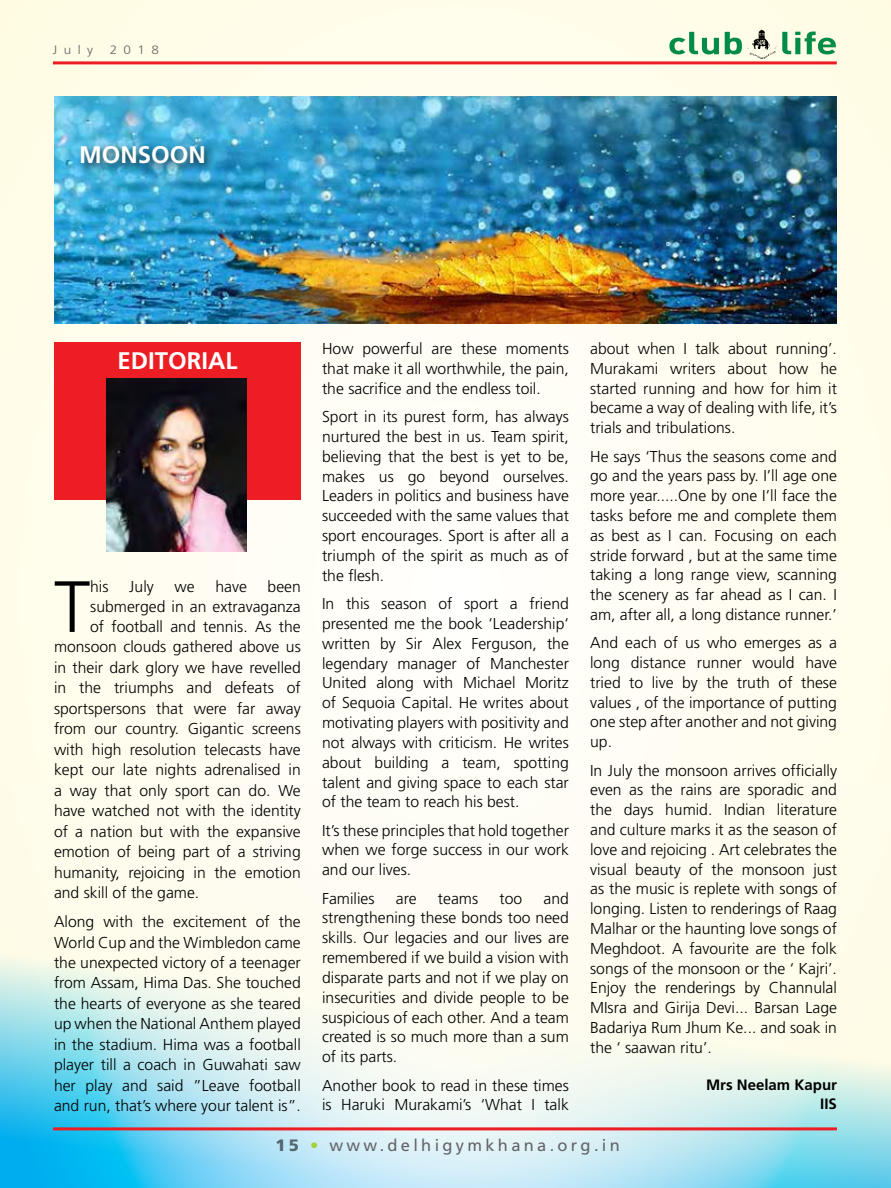
<style>
.page{position:relative;width:891px;height:1188px;background:#fffdf0}
.page>*{position:absolute;margin:0;border:0;box-sizing:border-box;transform-origin:0 0}
.t1{font:300 72.45px "Frutiger";color:#000}
.t2{font:700 24px "Frutiger";color:#fff}
.t3{font:16.5px "Frutiger";letter-spacing:.2em;color:#636466}
.t4{font:300 15.75px/19.8px "Frutiger";color:#000;text-align:justify}
.t5{font:700 15px/19.5px "Frutiger";color:#000;text-align:right}
.t6{font:300 12.15px "Frutiger";letter-spacing:.475em;color:#636466;scale:1.11 1}
.s1{font-weight:900;color:#546670}
.s2{color:#a6ce39}
</style>
<div class="page">
<svg style="left:0;top:959px;width:891px;height:229px"></svg>
<hr style="left:53px;top:1127px;width:784px;height:3px;background:#ed1d24">
<svg style="left:782px;top:32px;width:54px;height:22px"></svg>
<svg style="left:669px;top:32px;width:73px;height:22px"></svg>
<img style="left:747px;top:30px;width:30px;height:29px">
<hr style="left:53px;top:61px;width:784px;height:3px;background:#ed1d24">
<div style="left:54px;top:342px;width:247px;height:157px;background:#ed1d24"></div>
<img style="left:107px;top:379px;width:139px;height:172px">
<img style="left:54px;top:96px;width:783px;height:227px">
<div style="left:76px;top:141px;width:139px;height:34px;background:#000;opacity:.75"></div>
<p class="t6" style="left:53px;top:42px;width:38px">July</p>
<p class="t6" style="left:110px;top:42px;width:46px">2018</p>
<h2 class="t2" style="left:79px;top:141px;width:19px">MONSOON</h2>
<h2 class="t2" style="left:117px;top:347px;width:45px">EDITORIAL</h2>
<h1 class="t1" style="left:54px;top:566px;width:38px">T</h1>
<p class="t4" style="left:90px;top:577px;width:20px">his</p>
<p class="t4" style="left:129px;top:577px;width:26px">July</p>
<p class="t4" style="left:175px;top:577px;width:22px">we</p>
<p class="t4" style="left:215px;top:577px;width:33px">have</p>
<p class="t4" style="left:268px;top:577px;width:35px">been</p>
<p class="t4" style="left:90px;top:597px;width:212px">submerged in an extravaganza</p>
<p class="t4" style="left:90px;top:617px;width:212px">of football and tennis. As the</p>
<p class="t4" style="left:54px;top:637px;width:248px">monsoon clouds gathered above us</p>
<p class="t4" style="left:54px;top:657px;width:248px">in their dark glory we have revelled</p>
<p class="t4" style="left:54px;top:678px;width:248px">in the triumphs and defeats of</p>
<p class="t4" style="left:54px;top:698px;width:248px">sportspersons that were far away</p>
<p class="t4" style="left:54px;top:719px;width:248px">from our country. Gigantic screens</p>
<p class="t4" style="left:54px;top:739px;width:248px">with high resolution telecasts have</p>
<p class="t4" style="left:54px;top:760px;width:248px">kept our late nights adrenalised in</p>
<p class="t4" style="left:54px;top:780px;width:248px">a way that only sport can do. We</p>
<p class="t4" style="left:54px;top:801px;width:248px">have watched not with the identity</p>
<p class="t4" style="left:54px;top:821px;width:248px">of a nation but with the expansive</p>
<p class="t4" style="left:54px;top:842px;width:248px">emotion of being part of a striving</p>
<p class="t4" style="left:54px;top:862px;width:248px">humanity, rejoicing in the emotion</p>
<p class="t4" style="left:54px;top:883px;width:147px">and skill of the game.</p>
<p class="t4" style="left:54px;top:911px;width:248px;line-height:20.4px">Along with the excitement of the World Cup and the Wimbledon came the unexpected victory of a teenager from Assam, Hima Das. She touched the hearts of everyone as she teared up when the National Anthem played in the stadium. Hima was a football player till a coach in Guwahati saw her play and said ”Leave football and run, that’s where your talent is”.</p>
<p class="t4" style="left:322px;top:339px;width:248px">How powerful are these moments that make it all worthwhile, the pain, the sacrifice and the endless toil.</p>
<p class="t4" style="left:322px;top:407px;width:248px">Sport in its purest form, has always nurtured the best in us. Team spirit, believing that the best is yet to be, makes us go beyond ourselves.<br>Leaders in politics and business have succeeded with the same values that sport encourages. Sport is after all a triumph of the spirit as much as of the flesh.</p>
<p class="t4" style="left:322px;top:594px;width:248px">In this season of sport a friend presented me the book ‘Leadership‘ written by Sir Alex Ferguson, the legendary manager of Manchester United along with Michael Moritz of Sequoia Capital. He writes about motivating players with positivity and not always with criticism. He writes about building a team, spotting talent and giving space to each star of the team to reach his best.</p>
<p class="t4" style="left:322px;top:820px;width:248px">It’s these principles that hold together when we forge success in our work and our lives.</p>
<p class="t4" style="left:322px;top:888px;width:54px">Families</p>
<p class="t4" style="left:396px;top:888px;width:22px">are</p>
<p class="t4" style="left:438px;top:888px;width:42px">teams</p>
<p class="t4" style="left:499px;top:888px;width:24px">too</p>
<p class="t4" style="left:322px;top:888px;width:248px;text-indent:221px">and strengthening these bonds too need skills. Our legacies and our lives are remembered if we build a vision with disparate parts and not if we play on insecurities and divide people to be suspicious of each other. And a team created is so much more than a sum of its parts.</p>
<p class="t4" style="left:322px;top:1075px;width:248px">Another book to read in these times is Haruki Murakami’s ‘What I talk</p>
<p class="t4" style="left:590px;top:339px;width:248px">about when I talk about running’.<br>Murakami writers about how he started running and how for him it became a way of dealing with life, it’s trials and tribulations.</p>
<p class="t4" style="left:590px;top:446px;width:248px">He says ‘Thus the seasons come and go and the years pass by. I’ll age one more year.....One by one I’ll face the tasks before me and complete them as best as I can. Focusing on each stride forward , but at the same time taking a long range view, scanning the scenery as far ahead as I can. I am, after all, a long distance runner.’</p>
<p class="t4" style="left:590px;top:633px;width:248px">And each of us who emerges as a long distance runner would have tried to live by the truth of these values , of the importance of putting one step after another and not giving up.</p>
<p class="t4" style="left:590px;top:760px;width:248px">In July the monsoon arrives officially even as the rains are sporadic and the days humid. Indian literature and culture marks it as the season of love and rejoicing . Art celebrates the visual beauty of the monsoon just as the music is replete with songs of longing. Listen to renderings of Raag Malhar or the haunting love songs of Meghdoot. A favourite are the folk songs of the monsoon or the ‘ Kajri’.<br>Enjoy the renderings by Channulal MIsra and Girija Devi... Barsan Lage Badariya Rum Jhum Ke... and soak in the ‘ saawan ritu’.</p>
<p class="t5" style="left:706px;top:1075px;width:132px">MRS NEELAM KAPUR<br>IIS</p>
<p class="t3" style="left:275px;top:1136px;width:346px"><span class="s1">15</span> <span class="s2">•</span> www.delhigymkhana.org.in</p>
</div>
